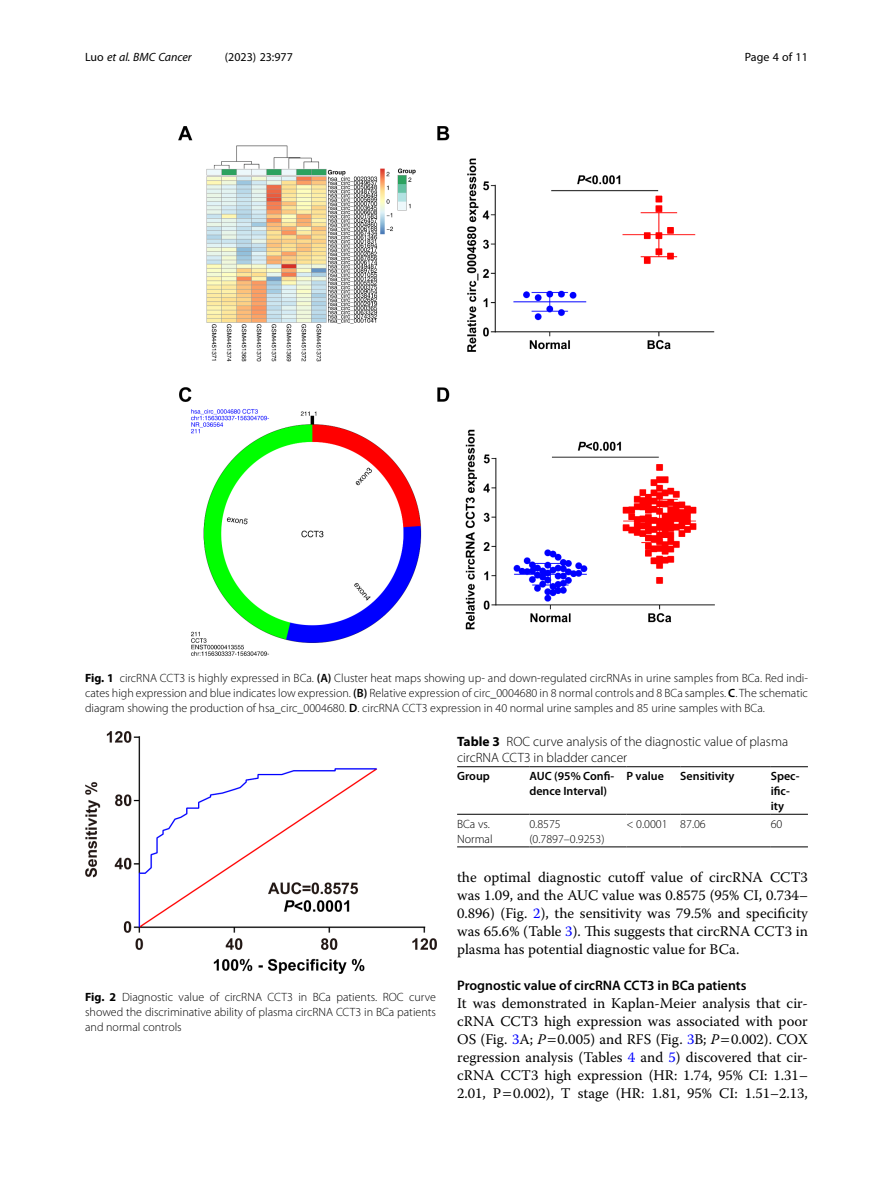
<style>
.page{position:relative;width:893px;height:1191px;background:#fff}
.page>*{position:absolute;margin:0;border:0;box-sizing:border-box;transform-origin:0 0}
.Body_Text{font:14.7px/18px "Warnock Pro";color:#000;text-align:justify}
.Head_2{font:600 13.8px "Myriad Pro";color:#000}
.Table_Caption{font:300 13.5px/16.5px "Myriad Pro";color:#000}
.Figure_Caption{font:300 12px/15px "Myriad Pro";color:#000;text-align:justify}
.Table_Head{font:600 12px/15px "Myriad Pro";color:#000}
.Table_Body{font:300 12px/15px "Myriad Pro";color:#000}
.t1{font:12px "Myriad Pro";color:#000}
.t2{font:italic 12px "Myriad Pro";color:#000}
.s1{font-style:normal}
.s2{font-weight:700}
.s3{font-weight:600}
.s4{color:#00f}
.s5{font-style:italic}
</style>
<div class="page">
<hr style="left:457px;top:814px;width:72px;height:1px;background:#000">
<hr style="left:529px;top:766px;width:97px;height:1px;background:#000">
<hr style="left:529px;top:814px;width:97px;height:1px;background:#000">
<hr style="left:626px;top:766px;width:54px;height:1px;background:#000">
<hr style="left:626px;top:814px;width:54px;height:1px;background:#000">
<hr style="left:680px;top:766px;width:91px;height:1px;background:#000">
<hr style="left:680px;top:814px;width:91px;height:1px;background:#000">
<hr style="left:771px;top:766px;width:37px;height:1px;background:#000">
<hr style="left:771px;top:814px;width:37px;height:1px;background:#000">
<hr style="left:457px;top:846px;width:72px;height:1px;background:#000">
<hr style="left:529px;top:846px;width:97px;height:1px;background:#000">
<hr style="left:626px;top:846px;width:54px;height:1px;background:#000">
<hr style="left:680px;top:846px;width:91px;height:1px;background:#000">
<hr style="left:771px;top:846px;width:37px;height:1px;background:#000">
<hr style="left:457px;top:766px;width:72px;height:1px;background:#000">
<img style="left:85px;top:731px;width:351px;height:243px">
<img style="left:178px;top:126px;width:536px;height:529px">
<p class="t2" style="left:85px;top:50px;width:108px"><span class="s1">Luo</span> et al. BMC Cancer</p>
<p class="t1" style="left:225px;top:50px;width:70px">(2023) 23:977</p>
<p class="t1" style="left:745px;top:50px;width:65px">Page 4 of 11</p>
<p class="Figure_Caption" style="left:85px;top:671px;width:724px"><span class="s2">Fig. 1</span> circRNA CCT3 is highly expressed in BCa. <span class="s3">(A)</span> Cluster heat maps showing up- and down-regulated circRNAs in urine samples from BCa. Red indi&shy;cates high expression and blue indicates low expression. <span class="s3">(B)</span> Relative expression of circ_0004680 in 8 normal controls and 8 BCa samples. <span class="s3">C</span>. The schematic diagram showing the production of hsa_circ_0004680. <span class="s3">D</span>. circRNA CCT3 expression in 40 normal urine samples and 85 urine samples with BCa.</p>
<p class="Figure_Caption" style="left:85px;top:989px;width:352px"><span class="s2">Fig. 2</span> Diagnostic value of circRNA CCT3 in BCa patients. ROC curve showed the discriminative ability of plasma circRNA CCT3 in BCa patients and normal controls</p>
<p class="Table_Caption" style="left:457px;top:733px;width:333px"><span class="s2">Table 3</span> ROC curve analysis of the diagnostic value of plasma circRNA CCT3 in bladder cancer</p>
<p class="Table_Head" style="left:457px;top:768px;width:34px">Group</p>
<p class="Table_Head" style="left:529px;top:768px;width:86px">AUC (95% Confi&shy;dence Interval)</p>
<p class="Table_Head" style="left:626px;top:768px;width:39px">P value</p>
<p class="Table_Head" style="left:680px;top:768px;width:56px">Sensitivity</p>
<p class="Table_Head" style="left:771px;top:768px;width:30px">Spec&shy;ific&shy;ity</p>
<p class="Table_Body" style="left:457px;top:816px;width:37px">BCa vs.<br>Normal</p>
<p class="Table_Body" style="left:529px;top:816px;width:77px">0.8575 (0.7897–0.9253)</p>
<p class="Table_Body" style="left:626px;top:816px;width:43px">&lt; 0.0001</p>
<p class="Table_Body" style="left:680px;top:816px;width:27px">87.06</p>
<p class="Table_Body" style="left:771px;top:816px;width:13px">60</p>
<p class="Body_Text" style="left:457px;top:868px;width:352px">the optimal diagnostic cutoff value of circRNA CCT3 was 1.09, and the AUC value was 0.8575 (95% CI, 0.734– 0.896) (Fig. <span class="s4">2</span>), the sensitivity was 79.5% and specificity was 65.6% (Table <span class="s4">3</span>). This suggests that circRNA CCT3 in plasma has potential diagnostic value for BCa.</p>
<p class="Head_2" style="left:457px;top:977px;width:291px">Prognostic value of circRNA CCT3 in BCa patients</p>
<p class="Body_Text" style="left:457px;top:994px;width:352px">It was demonstrated in Kaplan-Meier analysis that cir&shy;cRNA CCT3 high expression was associated with poor OS (Fig. <span class="s4">3</span>A; <span class="s5">P</span> 0.005) and RFS (Fig. <span class="s4">3</span>B; <span class="s5">P</span> 0.002). COX regression analysis (Tables <span class="s4">4</span> and <span class="s4">5</span>) discovered that cir&shy;cRNA CCT3 high expression (HR: 1.74, 95% CI: 1.31– 2.01, P 0.002), T stage (HR: 1.81, 95% CI: 1.51–2.13,</p>
</div>
